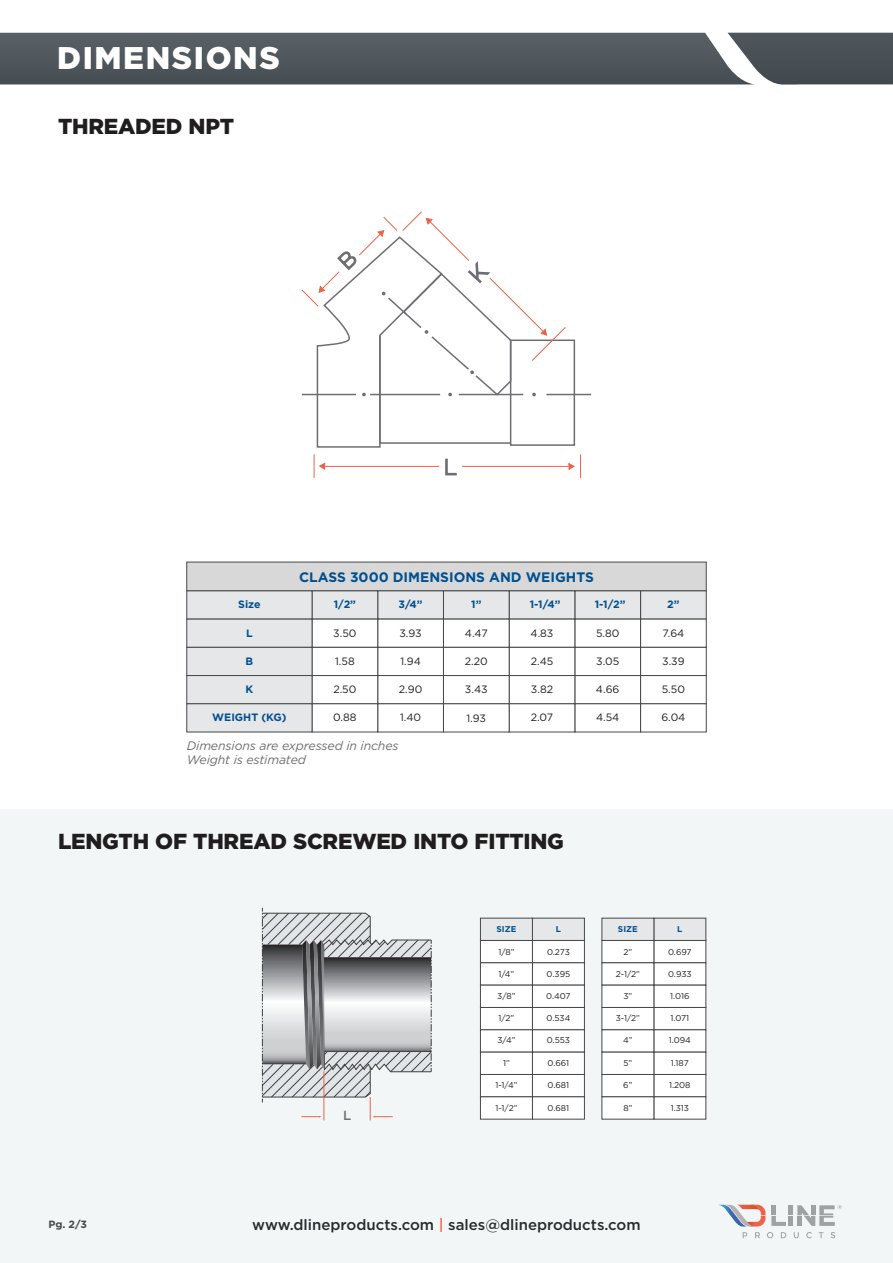
<style>
.page{position:relative;width:893px;height:1263px;background:#fff}
.page>*{position:absolute;margin:0;border:0;box-sizing:border-box;transform-origin:0 0}
.t1{font:900 31.35px "Gotham";letter-spacing:.05em;color:#fff}
.t2{font:900 21.75px "Gotham";letter-spacing:-.01em;color:#201d1e}
.t3{font:500 15px "Gotham";color:#252b2f}
.t4{font:700 13.8px "Gotham";color:#004f8f}
.t5{font:500 13.2px "Gotham";color:#6d6e71}
.t6{font:italic 12.3px/14.9px "Gotham";letter-spacing:-.01em;color:#6c6d70}
.t7{font:10.65px "Gotham";color:#201d1e}
.t8{font:700 10.65px "Gotham";color:#004f8f}
.t9{font:700 10.5px "Gotham";color:#474847}
.t10{font:8.4px "Gotham";color:#201d1e}
.t11{font:700 8.4px "Gotham";color:#004f8f}
.s1{color:#ec644a}
</style>
<div class="page">
<div style="left:0;top:810px;width:893px;height:453px;background:#f3f6f6"></div>
<hr style="left:789px;top:1205px;width:4px;height:10px;background:#9fa2a3">
<hr style="left:789px;top:1216px;width:4px;height:10px;background:#9fa2a3">
<div style="left:771px;top:1205px;width:5px;height:10px;background:#9fa2a3"></div>
<svg style="left:771px;top:1216px;width:15px;height:10px"></svg>
<svg style="left:797px;top:1214px;width:38px;height:12px"></svg>
<svg style="left:729px;top:1214px;width:36px;height:12px"></svg>
<svg style="left:743px;top:1232px;width:4px;height:6px"></svg>
<svg style="left:755px;top:1232px;width:5px;height:6px"></svg>
<svg style="left:767px;top:1232px;width:6px;height:6px"></svg>
<svg style="left:781px;top:1232px;width:5px;height:6px"></svg>
<svg style="left:794px;top:1232px;width:5px;height:6px"></svg>
<svg style="left:806px;top:1232px;width:6px;height:6px"></svg>
<svg style="left:819px;top:1232px;width:4px;height:6px"></svg>
<svg style="left:831px;top:1232px;width:4px;height:6px"></svg>
<svg style="left:0;top:33px;width:893px;height:52px;background:#545c61"></svg>
<div style="left:186px;top:562px;width:521px;height:29px;background:#d8d8d8"></div>
<div style="left:640px;top:590px;width:67px;height:29px;background:#e6e7e9;border:1px solid #474847"></div>
<div style="left:640px;top:647px;width:67px;height:29px;background:#fff;border:1px solid #474847"></div>
<div style="left:640px;top:675px;width:67px;height:29px;background:#fff;border:1px solid #474847"></div>
<div style="left:640px;top:703px;width:67px;height:29px;background:#fff;border:1px solid #474847"></div>
<div style="left:574px;top:590px;width:67px;height:29px;background:#e6e7e9;border:1px solid #474847"></div>
<div style="left:574px;top:647px;width:67px;height:29px;background:#fff;border:1px solid #474847"></div>
<div style="left:574px;top:675px;width:67px;height:29px;background:#fff;border:1px solid #474847"></div>
<div style="left:574px;top:703px;width:67px;height:29px;background:#fff;border:1px solid #474847"></div>
<div style="left:509px;top:590px;width:66px;height:29px;background:#e6e7e9;border:1px solid #474847"></div>
<div style="left:509px;top:647px;width:66px;height:29px;background:#fff;border:1px solid #474847"></div>
<div style="left:509px;top:675px;width:66px;height:29px;background:#fff;border:1px solid #474847"></div>
<div style="left:509px;top:703px;width:66px;height:29px;background:#fff;border:1px solid #474847"></div>
<div style="left:443px;top:590px;width:67px;height:29px;background:#e6e7e9;border:1px solid #474847"></div>
<div style="left:443px;top:647px;width:67px;height:29px;background:#fff;border:1px solid #474847"></div>
<div style="left:443px;top:675px;width:67px;height:29px;background:#fff;border:1px solid #474847"></div>
<div style="left:443px;top:703px;width:67px;height:29px;background:#fff;border:1px solid #474847"></div>
<div style="left:377px;top:590px;width:67px;height:29px;background:#e6e7e9;border:1px solid #474847"></div>
<div style="left:377px;top:647px;width:67px;height:29px;background:#fff;border:1px solid #474847"></div>
<div style="left:377px;top:675px;width:67px;height:29px;background:#fff;border:1px solid #474847"></div>
<div style="left:377px;top:703px;width:67px;height:29px;background:#fff;border:1px solid #474847"></div>
<div style="left:312px;top:590px;width:66px;height:29px;background:#e6e7e9;border:1px solid #474847"></div>
<div style="left:312px;top:619px;width:66px;height:29px;background:#fff;border:1px solid #474847"></div>
<div style="left:312px;top:647px;width:66px;height:29px;background:#fff;border:1px solid #474847"></div>
<div style="left:312px;top:675px;width:66px;height:29px;background:#fff;border:1px solid #474847"></div>
<div style="left:312px;top:703px;width:66px;height:29px;background:#fff;border:1px solid #474847"></div>
<div style="left:186px;top:590px;width:126px;height:29px;background:#e6e7e9;border:1px solid #474847"></div>
<div style="left:186px;top:619px;width:126px;height:29px;background:#e6e7e9;border:1px solid #474847"></div>
<div style="left:186px;top:647px;width:126px;height:29px;background:#e6e7e9;border:1px solid #474847"></div>
<div style="left:186px;top:675px;width:126px;height:29px;background:#e6e7e9;border:1px solid #474847"></div>
<div style="left:186px;top:703px;width:126px;height:29px;background:#e6e7e9;border:1px solid #474847"></div>
<div style="left:510px;top:339px;width:65px;height:107px;border:2px solid #6d6e71"></div>
<hr style="left:462px;top:466px;width:107px;height:1px;background:#ea644a">
<hr style="left:324px;top:466px;width:115px;height:1px;background:#ea644a">
<hr style="left:546px;top:394px;width:45px;height:1px;background:#6d6e71">
<svg style="left:445px;top:458px;width:12px;height:18px"></svg>
<svg style="left:314px;top:454px;width:12px;height:24px"></svg>
<svg style="left:568px;top:454px;width:13px;height:24px"></svg>
<svg style="left:301px;top:211px;width:265px;height:237px"></svg>
<img style="left:261px;top:907px;width:581px;height:307px">
<h1 class="t1" style="left:57px;top:37px;width:224px">DIMENSIONS</h1>
<h2 class="t2" style="left:58px;top:112px;width:178px">THREADED NPT</h2>
<h3 class="t4" style="left:299px;top:568px;width:296px">CLASS 3000 DIMENSIONS AND WEIGHTS</h3>
<p class="t8" style="left:238px;top:597px;width:24px">Size</p>
<p class="t8" style="left:334px;top:597px;width:24px">1/2”</p>
<p class="t8" style="left:398px;top:597px;width:26px">3/4”</p>
<p class="t8" style="left:471px;top:597px;width:12px">1”</p>
<p class="t8" style="left:530px;top:597px;width:32px">1-1/4”</p>
<p class="t8" style="left:595px;top:597px;width:32px">1-1/2”</p>
<p class="t8" style="left:667px;top:597px;width:14px">2”</p>
<p class="t8" style="left:246px;top:626px;width:8px">L</p>
<p class="t7" style="left:333px;top:626px;width:25px">3.50</p>
<p class="t7" style="left:399px;top:626px;width:24px">3.93</p>
<p class="t7" style="left:465px;top:626px;width:24px">4.47</p>
<p class="t7" style="left:530px;top:626px;width:24px">4.83</p>
<p class="t7" style="left:596px;top:626px;width:25px">5.80</p>
<p class="t7" style="left:662px;top:626px;width:23px">7.64</p>
<p class="t8" style="left:246px;top:654px;width:9px">B</p>
<p class="t7" style="left:335px;top:654px;width:21px">1.58</p>
<p class="t7" style="left:400px;top:654px;width:22px">1.94</p>
<p class="t7" style="left:465px;top:654px;width:24px">2.20</p>
<p class="t7" style="left:531px;top:654px;width:24px">2.45</p>
<p class="t7" style="left:596px;top:654px;width:25px">3.05</p>
<p class="t7" style="left:662px;top:654px;width:24px">3.39</p>
<p class="t8" style="left:246px;top:682px;width:9px">K</p>
<p class="t8" style="left:212px;top:710px;width:76px">WEIGHT (KG)</p>
<p class="t7" style="left:333px;top:682px;width:25px">2.50</p>
<p class="t7" style="left:333px;top:710px;width:25px">0.88</p>
<p class="t7" style="left:399px;top:682px;width:25px">2.90</p>
<p class="t7" style="left:400px;top:710px;width:23px">1.40</p>
<p class="t7" style="left:465px;top:682px;width:24px">3.43</p>
<p class="t7" style="left:466px;top:711px;width:21px">1.93</p>
<p class="t7" style="left:531px;top:682px;width:24px">3.82</p>
<p class="t7" style="left:531px;top:710px;width:24px">2.07</p>
<p class="t7" style="left:596px;top:682px;width:25px">4.66</p>
<p class="t7" style="left:596px;top:710px;width:25px">4.54</p>
<p class="t7" style="left:662px;top:682px;width:25px">5.50</p>
<p class="t7" style="left:661px;top:710px;width:26px">6.04</p>
<h3 class="t6" style="left:187px;top:738px;width:213px">Dimensions are expressed in inches<br>Weight is estimated</h3>
<h2 class="t2" style="left:58px;top:826px;width:507px">LENGTH OF THREAD SCREWED INTO FITTING</h2>
<h3 class="t5" style="left:343px;top:1107px;width:10px">L</h3>
<p class="t11" style="left:496px;top:923px;width:21px">SIZE</p>
<p class="t11" style="left:556px;top:923px;width:7px">L</p>
<p class="t11" style="left:618px;top:923px;width:21px">SIZE</p>
<p class="t11" style="left:677px;top:923px;width:7px">L</p>
<p class="t10" style="left:498px;top:946px;width:18px">1/8”</p>
<p class="t10" style="left:497px;top:990px;width:20px">3/8”</p>
<p class="t10" style="left:498px;top:1013px;width:17px">1/2”</p>
<p class="t10" style="left:497px;top:1035px;width:19px">3/4”</p>
<p class="t10" style="left:503px;top:1057px;width:8px">1”</p>
<p class="t10" style="left:498px;top:968px;width:17px">1/4”</p>
<p class="t10" style="left:547px;top:946px;width:24px">0.273</p>
<p class="t10" style="left:546px;top:990px;width:26px">0.407</p>
<p class="t10" style="left:546px;top:1013px;width:25px">0.534</p>
<p class="t10" style="left:547px;top:1035px;width:25px">0.553</p>
<p class="t10" style="left:548px;top:1057px;width:23px">0.661</p>
<p class="t10" style="left:547px;top:968px;width:25px">0.395</p>
<p class="t10" style="left:623px;top:946px;width:10px">2”</p>
<p class="t10" style="left:623px;top:990px;width:10px">3”</p>
<p class="t10" style="left:616px;top:1013px;width:26px">3-1/2”</p>
<p class="t10" style="left:623px;top:1035px;width:11px">4”</p>
<p class="t10" style="left:623px;top:1057px;width:10px">5”</p>
<p class="t10" style="left:616px;top:968px;width:26px">2-1/2”</p>
<p class="t10" style="left:668px;top:946px;width:25px">0.697</p>
<p class="t10" style="left:670px;top:990px;width:21px">1.016</p>
<p class="t10" style="left:670px;top:1013px;width:20px">1.071</p>
<p class="t10" style="left:669px;top:1035px;width:24px">1.094</p>
<p class="t10" style="left:671px;top:1057px;width:19px">1.187</p>
<p class="t10" style="left:668px;top:968px;width:25px">0.933</p>
<p class="t10" style="left:495px;top:1080px;width:24px">1-1/4”</p>
<p class="t10" style="left:495px;top:1102px;width:24px">1-1/2”</p>
<p class="t10" style="left:548px;top:1080px;width:23px">0.681</p>
<p class="t10" style="left:548px;top:1102px;width:23px">0.681</p>
<p class="t10" style="left:623px;top:1080px;width:11px">6”</p>
<p class="t10" style="left:623px;top:1102px;width:11px">8”</p>
<p class="t10" style="left:669px;top:1080px;width:23px">1.208</p>
<p class="t10" style="left:671px;top:1102px;width:20px">1.313</p>
<p class="t9" style="left:48px;top:1217px;width:40px">Pg. 2/3</p>
<h3 class="t3" style="left:252px;top:1214px;width:390px">www.dlineproducts.com <span class="s1">|</span> sales@dlineproducts.com</h3>
</div>
